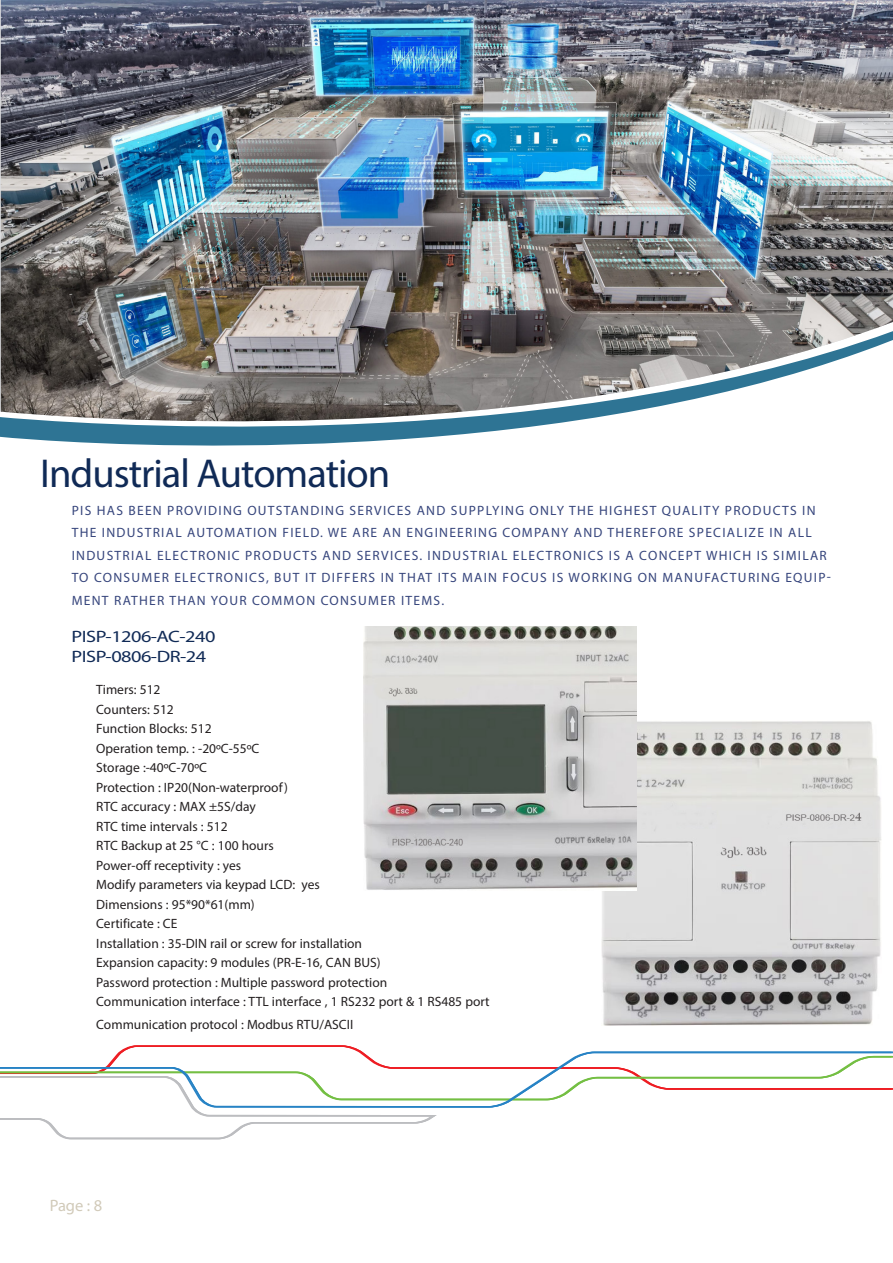
<style>
.page{position:relative;width:893px;height:1263px;background:#fff}
.page>*{position:absolute;margin:0;border:0;box-sizing:border-box;transform-origin:0 0}
.Heading_1{font:40.5px "Myriad Pro";letter-spacing:-.025em;color:#102a56}
.Heading_1-2{font:16.5px "Myriad Pro";letter-spacing:-.025em;color:#102a56;scale:1.23 1}
.t1{font:16.5px "Myriad Pro";color:#d1cab9}
.t2{font:13.5px "Myriad Pro";color:#231f20}
.t3{font:13.5px/22.5px "Myriad Pro";letter-spacing:.095em;color:#36457c}
</style>
<div class="page">
<svg style="left:0;top:0;width:558px;height:446px;fill:#2e7494"></svg>
<img style="left:1px;top:0;width:892px;height:423px">
<svg style="left:0;top:1045px;width:437px;height:95px"></svg>
<svg style="left:0;top:1051px;width:893px;height:57px"></svg>
<img style="left:601px;top:721px;width:281px;height:304px">
<img style="left:363px;top:627px;width:273px;height:264px">
<p class="Heading_1" style="left:40px;top:449px;width:352px">Industrial Automation</p>
<p class="t3" style="left:72px;top:499px;width:761px">PIS HAS BEEN PROVIDING OUTSTANDING SERVICES AND SUPPLYING ONLY THE HIGHEST QUALITY PRODUCTS IN THE INDUSTRIAL AUTOMATION FIELD. WE ARE AN ENGINEERING COMPANY AND THEREFORE SPECIALIZE IN ALL INDUSTRIAL ELECTRONIC PRODUCTS AND SERVICES. INDUSTRIAL ELECTRONICS IS A CONCEPT WHICH IS SIMILAR TO CONSUMER ELECTRONICS, BUT IT DIFFERS IN THAT ITS MAIN FOCUS IS WORKING ON MANUFACTURING EQUIP-MENT RATHER THAN YOUR COMMON CONSUMER ITEMS.</p>
<p class="Heading_1-2" style="left:72px;top:626px;width:118px">PISP-1206-AC-240</p>
<p class="Heading_1-2" style="left:72px;top:646px;width:111px">PISP-0806-DR-24</p>
<p class="t2" style="left:96px;top:681px;width:66px">Timers: 512</p>
<p class="t2" style="left:96px;top:701px;width:79px">Counters: 512</p>
<p class="t2" style="left:96px;top:720px;width:117px">Function Blocks: 512</p>
<p class="t2" style="left:96px;top:740px;width:165px">Operation temp. : -20ºC-55ºC</p>
<p class="t2" style="left:96px;top:759px;width:112px">Storage :-40ºC-70ºC</p>
<p class="t2" style="left:96px;top:779px;width:193px">Protection : IP20(Non-waterproof)</p>
<p class="t2" style="left:96px;top:798px;width:161px">RTC accuracy : MAX ±5S/day</p>
<p class="t2" style="left:96px;top:818px;width:133px">RTC time intervals : 512</p>
<p class="t2" style="left:96px;top:837px;width:179px">RTC Backup at 25 °C : 100 hours</p>
<p class="t2" style="left:96px;top:857px;width:147px">Power-off receptivity : yes</p>
<p class="t2" style="left:96px;top:876px;width:225px">Modify parameters via keypad LCD: yes</p>
<p class="t2" style="left:96px;top:896px;width:160px">Dimensions : 95*90*61(mm)</p>
<p class="t2" style="left:96px;top:915px;width:83px">Certificate : CE</p>
<p class="t2" style="left:96px;top:935px;width:267px">Installation : 35-DIN rail or screw for installation</p>
<p class="t2" style="left:96px;top:954px;width:286px">Expansion capacity: 9 modules (PR-E-16, CAN BUS)</p>
<p class="t2" style="left:96px;top:974px;width:292px">Password protection : Multiple password protection</p>
<p class="t2" style="left:96px;top:993px;width:395px">Communication interface : TTL interface , 1 RS232 port &amp; 1 RS485 port</p>
<p class="t2" style="left:96px;top:1016px;width:258px">Communication protocol : Modbus RTU/ASCII</p>
<p class="t1" style="left:50px;top:1195px;width:54px">Page : 8</p>
</div>
